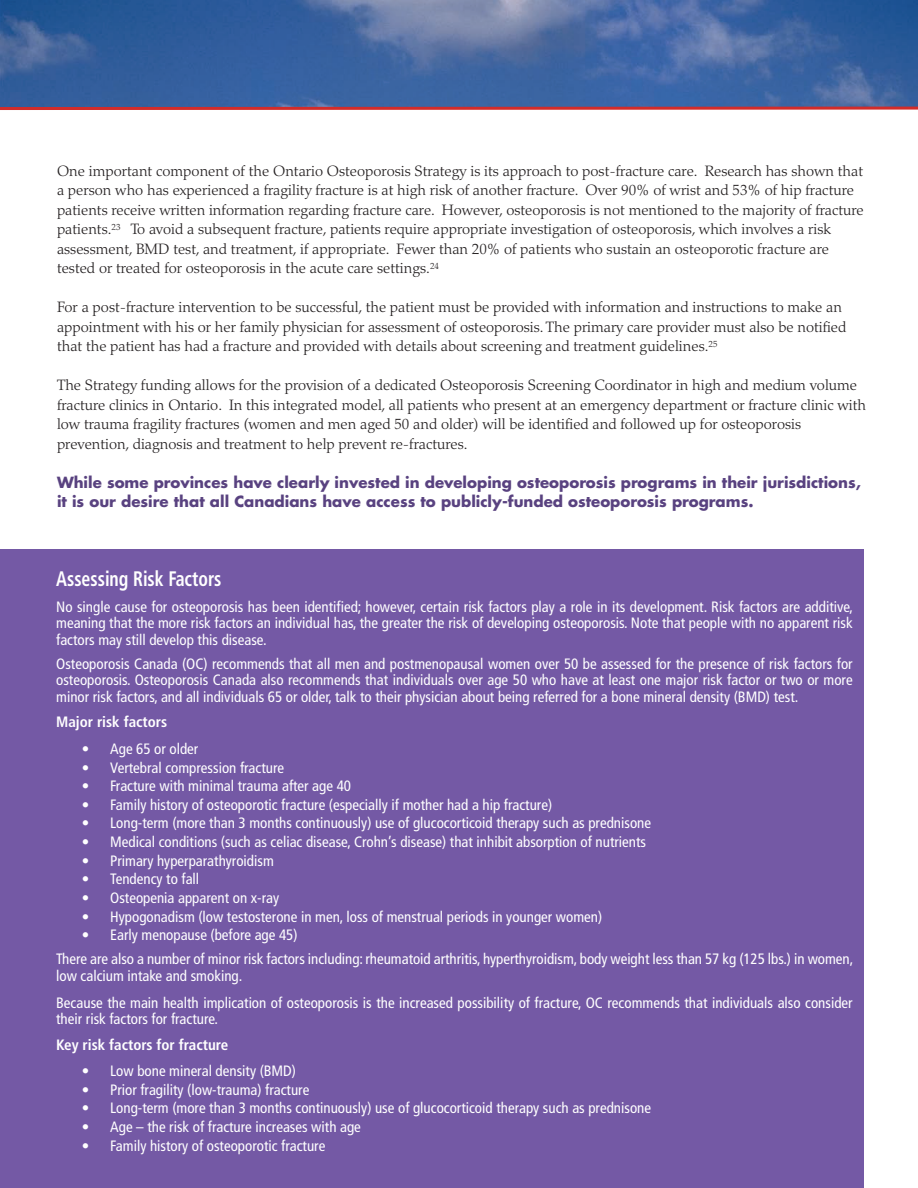
<style>
.page{position:relative;width:918px;height:1188px;background:#fff}
.page>*{position:absolute;margin:0;border:0;box-sizing:border-box;transform-origin:0 0}
.t1{font:700 condensed 21px "Frutiger";color:#fff;scale:.85 1}
.t2{font:condensed 15px/16.5px "Frutiger";color:#fff;text-align:justify}
.t3{font:300 15px/19.5px "Palatino";color:#231f20}
.t4{font:700 15px/19.5px "Futura";color:#594280}
.t5{font:700 condensed 15px "Frutiger";color:#fff}
</style>
<div class="page">
<img style="left:0;top:0;width:918px;height:105px">
<div style="left:0;top:549px;width:864px;height:639px;background:#7459a5"></div>
<svg style="left:0;top:105px;width:918px;height:5px"></svg>
<p class="t3" style="left:57px;top:163px;width:808px">One important component of the Ontario Osteoporosis Strategy is its approach to post-fracture care. Research has shown that a person who has experienced a fragility fracture is at high risk of another fracture. Over 90% of wrist and 53% of hip fracture patients receive written information regarding fracture care. However, osteoporosis is not mentioned to the majority of fracture patients.<sup>23</sup> To avoid a subsequent fracture, patients require appropriate investigation of osteoporosis, which involves a risk assessment, BMD test, and treatment, if appropriate. Fewer than 20% of patients who sustain an osteoporotic fracture are tested or treated for osteoporosis in the acute care settings.<sup>24</sup></p>
<p class="t3" style="left:57px;top:299px;width:791px">For a post-fracture intervention to be successful, the patient must be provided with information and instructions to make an appointment with his or her family physician for assessment of osteoporosis.The primary care provider must also be notified that the patient has had a fracture and provided with details about screening and treatment guidelines.<sup>25</sup></p>
<p class="t3" style="left:57px;top:377px;width:811px">The Strategy funding allows for the provision of a dedicated Osteoporosis Screening Coordinator in high and medium volume fracture clinics in Ontario. In this integrated model, all patients who present at an emergency department or fracture clinic with low trauma fragility fractures (women and men aged 50 and older) will be identified and followed up for osteoporosis prevention, diagnosis and treatment to help prevent re-fractures.</p>
<p class="t4" style="left:57px;top:474px;width:805px">While some provinces have clearly invested in developing osteoporosis programs in their jurisdictions, it is our desire that all Canadians have access to publicly-funded osteoporosis programs.</p>
<h1 class="t1" style="left:56px;top:571px;width:196px">Assessing Risk Factors</h1>
<p class="t2" style="left:56px;top:600px;width:799px">No single cause for osteoporosis has been identified; however, certain risk factors play a role in its development. Risk factors are additive, meaning that the more risk factors an individual has, the greater the risk of developing osteoporosis. Note that people with no apparent risk factors may still develop this disease.</p>
<p class="t2" style="left:56px;top:657px;width:798px">Osteoporosis Canada (OC) recommends that all men and postmenopausal women over 50 be assessed for the presence of risk factors for osteoporosis. Osteoporosis Canada also recommends that individuals over age 50 who have at least one major risk factor or two or more minor risk factors, and all individuals 65 or older, talk to their physician about being referred for a bone mineral density (BMD) test.</p>
<p class="t5" style="left:56px;top:716px;width:112px">Major risk factors</p>
<p class="t2" style="left:82px;top:742px;width:118px">• Age 65 or older</p>
<p class="t2" style="left:82px;top:760px;width:204px">• Vertebral compression fracture</p>
<p class="t2" style="left:82px;top:779px;width:271px">• Fracture with minimal trauma after age 40</p>
<p class="t2" style="left:82px;top:798px;width:472px">• Family history of osteoporotic fracture (especially if mother had a hip fracture)</p>
<p class="t2" style="left:82px;top:816px;width:571px">• Long-term (more than 3 months continuously) use of glucocorticoid therapy such as prednisone</p>
<p class="t2" style="left:82px;top:835px;width:566px">• Medical conditions (such as celiac disease, Crohn’s disease) that inhibit absorption of nutrients</p>
<p class="t2" style="left:82px;top:854px;width:194px">• Primary hyperparathyroidism</p>
<p class="t2" style="left:82px;top:872px;width:119px">• Tendency to fall</p>
<p class="t2" style="left:82px;top:891px;width:199px">• Osteopenia apparent on x-ray</p>
<p class="t2" style="left:82px;top:910px;width:522px">• Hypogonadism (low testosterone in men, loss of menstrual periods in younger women)</p>
<p class="t2" style="left:56px;top:925px;width:799px;line-height:23.5px;text-indent:25px">• Early menopause (before age 45)<br>There are also a number of minor risk factors including: rheumatoid arthritis, hyperthyroidism, body weight less than 57 kg (125 lbs.) in women,</p>
<p class="t2" style="left:56px;top:963px;width:798px;line-height:27px">low calcium intake and smoking.<br>Because the main health implication of osteoporosis is the increased possibility of fracture, OC recommends that individuals also consider</p>
<p class="t2" style="left:56px;top:1012px;width:163px">their risk factors for fracture.</p>
<p class="t5" style="left:56px;top:1038px;width:174px">Key risk factors for fracture</p>
<p class="t2" style="left:82px;top:1064px;width:216px">• Low bone mineral density (BMD)</p>
<p class="t2" style="left:82px;top:1083px;width:229px">• Prior fragility (low-trauma) fracture</p>
<p class="t2" style="left:82px;top:1101px;width:571px">• Long-term (more than 3 months continuously) use of glucocorticoid therapy such as prednisone</p>
<p class="t2" style="left:82px;top:1120px;width:281px">• Age – the risk of fracture increases with age</p>
<p class="t2" style="left:82px;top:1139px;width:245px">• Family history of osteoporotic fracture</p>
</div>
